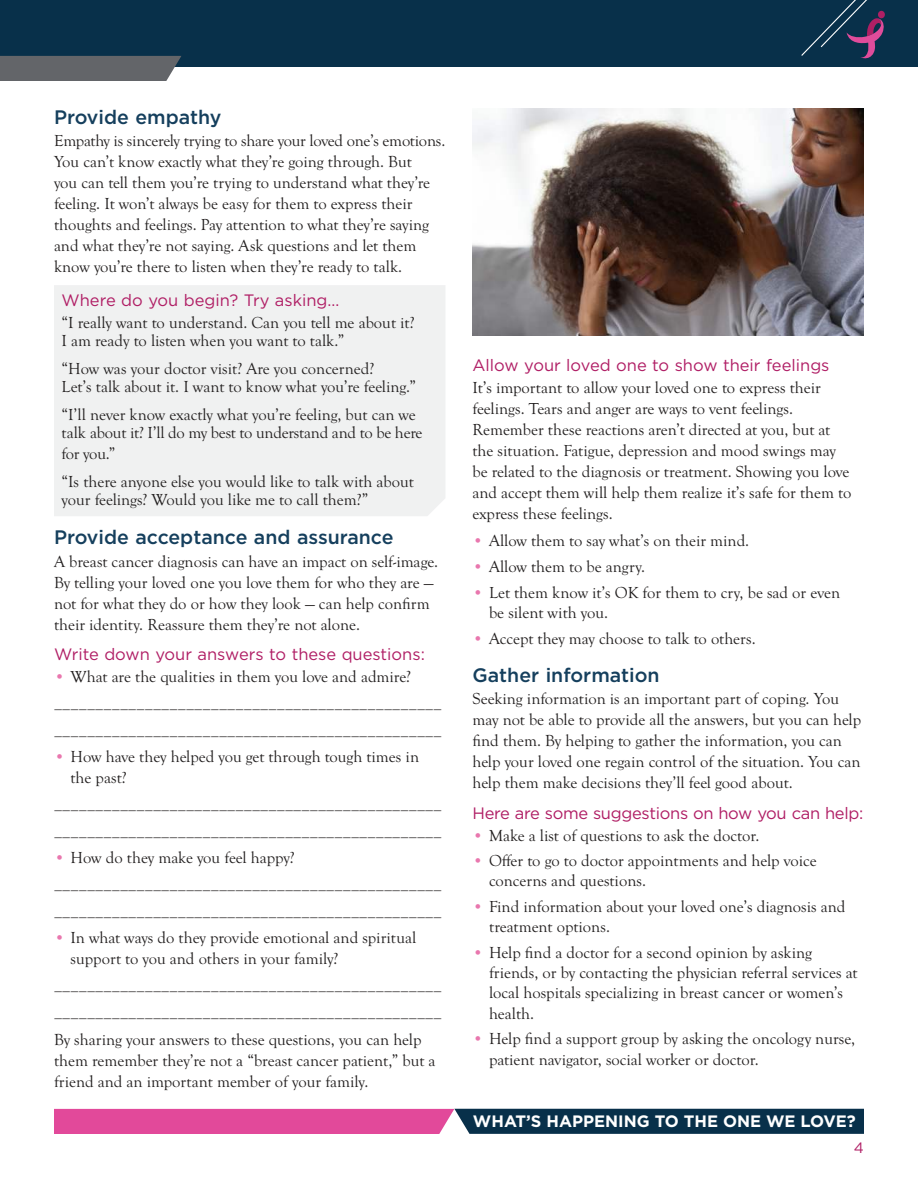
<style>
.page{position:relative;width:918px;height:1188px;background:#fff}
.page>*{position:absolute;margin:0;border:0;box-sizing:border-box;transform-origin:0 0}
.t1{font:500 19.5px "Gotham";color:#153f5d}
.t2{font:16.5px/21px "Goudy Old Sty";color:#221f1f}
.t3{font:16.5px "Gotham";color:#b01e65}
.t4{font:16.5px "Gotham";letter-spacing:-.02em;color:#b01e65}
.t5{font:700 16.5px "Gotham";color:#fff}
.t6{font:15px "Gotham";color:#b01e65}
.s1{color:#e977ae}
</style>
<div class="page">
<svg style="left:54px;top:1109px;width:810px;height:25px;background:#774074"></svg>
<div style="left:0;top:0;width:918px;height:67px;background:#08304a"></div>
<div style="left:0;top:56px;width:181px;height:25px;background:#636569"></div>
<svg style="left:801px;top:0;width:84px;height:59px"></svg>
<div style="left:54px;top:285px;width:391px;height:231px;background:#f0f1f1"></div>
<img style="left:472px;top:108px;width:392px;height:228px">
<p class="t1" style="left:54px;top:109px;width:169px">Provide empathy</p>
<p class="t2" style="left:54px;top:131px;width:393px">Empathy is sincerely trying to share your loved one’s emotions.<br>You can’t know exactly what they’re going through. But<br>you can tell them you’re trying to understand what they’re feeling. It won’t always be easy for them to express their thoughts and feelings. Pay attention to what they’re saying and what they’re not saying. Ask questions and let them know you’re there to listen when they’re ready to talk.</p>
<p class="t3" style="left:62px;top:294px;width:279px">Where do you begin? Try asking…</p>
<p class="t2" style="left:62px;top:315px;width:354px;line-height:18px">“I really want to understand. Can you tell me about it?<br>I am ready to listen when you want to talk.”</p>
<p class="t2" style="left:62px;top:361px;width:356px;line-height:18px">“How was your doctor visit? Are you concerned?<br>Let’s talk about it. I want to know what you’re feeling.”</p>
<p class="t2" style="left:62px;top:406px;width:362px;line-height:18px">“I’ll never know exactly what you’re feeling, but can we talk about it? I’ll do my best to understand and to be here</p>
<p class="t2" style="left:62px;top:441px;width:354px;line-height:27.8px">for you.”<br>“Is there anyone else you would like to talk with about</p>
<p class="t2" style="left:62px;top:490px;width:308px">your feelings? Would you like me to call them?”</p>
<p class="t1" style="left:54px;top:530px;width:341px">Provide acceptance and assurance</p>
<p class="t2" style="left:54px;top:552px;width:386px">A breast cancer diagnosis can have an impact on self-image.<br>By telling your loved one you love them for who they are — not for what they do or how they look — can help confirm their identity. Reassure them they’re not alone.</p>
<p class="t3" style="left:54px;top:648px;width:372px">Write down your answers to these questions:</p>
<p class="t2" style="left:54px;top:664px;width:389px;line-height:26.7px"><span class="s1">•</span> What are the qualities in them you love and admire? _______________________________________________ _______________________________________________</p>
<p class="t2" style="left:70px;top:748px;width:350px;line-height:20.2px;text-indent:-16px"><span class="s1">•</span> How have they helped you get through tough times in the past?</p>
<p class="t2" style="left:54px;top:791px;width:389px;line-height:27px">_______________________________________________ _______________________________________________</p>
<p class="t2" style="left:54px;top:845px;width:389px;line-height:26.7px"><span class="s1">•</span> How do they make you feel happy? _______________________________________________ _______________________________________________</p>
<p class="t2" style="left:70px;top:929px;width:347px;line-height:20.2px;text-indent:-16px"><span class="s1">•</span> In what ways do they provide emotional and spiritual support to you and others in your family?</p>
<p class="t2" style="left:54px;top:972px;width:389px;line-height:27.3px;text-align:justify">_______________________________________________ _______________________________________________ By sharing your answers to these questions, you can help</p>
<p class="t2" style="left:54px;top:1051px;width:383px">them remember they’re not a “breast cancer patient,” but a friend and an important member of your family.</p>
<p class="t3" style="left:472px;top:359px;width:359px">Allow your loved one to show their feelings</p>
<p class="t2" style="left:472px;top:378px;width:380px">It’s important to allow your loved one to express their feelings. Tears and anger are ways to vent feelings.<br>Remember these reactions aren’t directed at you, but at the situation. Fatigue, depression and mood swings may be related to the diagnosis or treatment. Showing you love and accept them will help them realize it’s safe for them to express these feelings.</p>
<p class="t2" style="left:472px;top:531px;width:278px"><span class="s1">•</span> Allow them to say what’s on their mind.</p>
<p class="t2" style="left:472px;top:557px;width:174px"><span class="s1">•</span> Allow them to be angry.</p>
<p class="t2" style="left:489px;top:583px;width:353px;line-height:20.2px;text-indent:-16px"><span class="s1">•</span> Let them know it’s OK for them to cry, be sad or even be silent with you.</p>
<p class="t2" style="left:472px;top:629px;width:285px"><span class="s1">•</span> Accept they may choose to talk to others.</p>
<p class="t1" style="left:472px;top:667px;width:189px">Gather information</p>
<p class="t2" style="left:472px;top:689px;width:390px">Seeking information is an important part of coping. You may not be able to provide all the answers, but you can help find them. By helping to gather the information, you can help your loved one regain control of the situation. You can help them make decisions they’ll feel good about.</p>
<p class="t4" style="left:472px;top:807px;width:392px">Here are some suggestions on how you can help:</p>
<p class="t2" style="left:472px;top:826px;width:289px"><span class="s1">•</span> Make a list of questions to ask the doctor.</p>
<p class="t2" style="left:489px;top:852px;width:329px;line-height:20.2px;text-indent:-16px"><span class="s1">•</span> Offer to go to doctor appointments and help voice concerns and questions.</p>
<p class="t2" style="left:489px;top:898px;width:358px;line-height:20.2px;text-indent:-16px"><span class="s1">•</span> Find information about your loved one’s diagnosis and treatment options.</p>
<p class="t2" style="left:489px;top:943px;width:370px;line-height:20.2px;text-indent:-16px"><span class="s1">•</span> Help find a doctor for a second opinion by asking friends, or by contacting the physician referral services at local hospitals specializing in breast cancer or women’s health.</p>
<p class="t2" style="left:489px;top:1029px;width:368px;text-indent:-16px"><span class="s1">•</span> Help find a support group by asking the oncology nurse, patient navigator, social worker or doctor.</p>
<p class="t5" style="left:473px;top:1112px;width:384px">WHAT’S HAPPENING TO THE ONE WE LOVE?</p>
<p class="t6" style="left:854px;top:1142px;width:12px">4</p>
</div>
